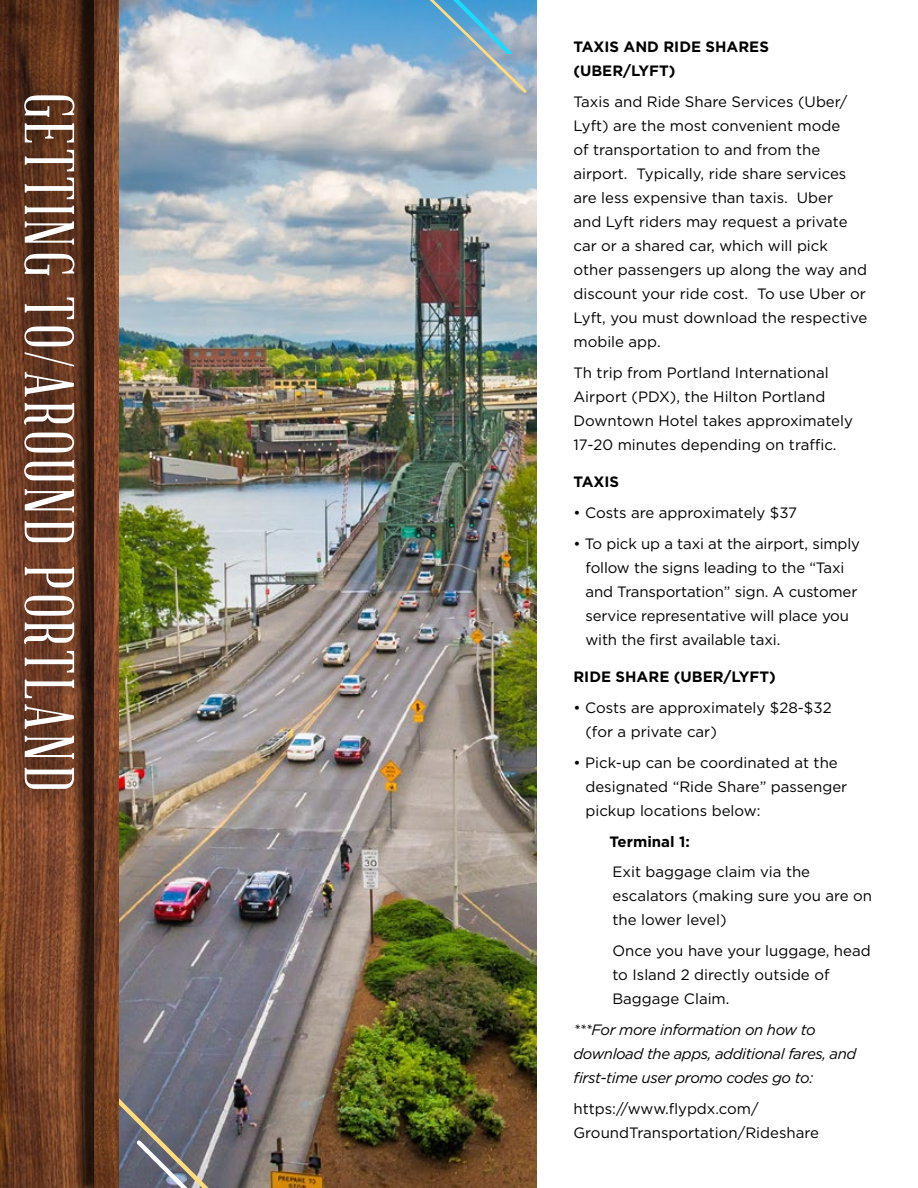
<style>
.page{position:relative;width:918px;height:1188px;background:#fff}
.page>*{position:absolute;margin:0;border:0;box-sizing:border-box;transform-origin:0 0}
.t1{font:69px "Abraham Lincoln";letter-spacing:.06em;color:#fff}
.t2{font:15px/24px "Gotham";color:#000}
.t3{font:italic 15px/24px "Gotham";letter-spacing:-.03em;color:#000}
.t4{font:700 15px/24px "Gotham";color:#000}
</style>
<div class="page">
<img style="left:114px;top:0;width:422px;height:1188px">
<img style="left:114px;top:851px;width:170px;height:337px">
<img style="left:137px;top:1140px;width:306px;height:48px">
<img style="left:0;top:0;width:72px;height:1188px">
<div style="left:72px;top:0;width:42px;height:1188px;background:#000;opacity:.75"></div>
<div style="left:3px;top:74px;width:92px;height:737px;background:#000;opacity:.97"></div>
<svg style="left:262px;top:0;width:265px;height:93px"></svg>
<h1 class="t1" style="left:85px;top:93px;width:700px;rotate:90deg">GETTING TO/AROUND PORTLAND</h1>
<p class="t4" style="left:573px;top:35px;width:197px">TAXIS AND RIDE SHARES (UBER/LYFT)</p>
<p class="t2" style="left:573px;top:90px;width:295px">Taxis and Ride Share Services (Uber/ Lyft) are the most convenient mode<br>of transportation to and from the airport. Typically, ride share services are less expensive than taxis. Uber<br>and Lyft riders may request a private car or a shared car, which will pick other passengers up along the way and discount your ride cost. To use Uber or Lyft, you must download the respective mobile app.</p>
<p class="t2" style="left:573px;top:360px;width:281px">Th trip from Portland International Airport (PDX), the Hilton Portland Downtown Hotel takes approximately 17-20 minutes depending on traffic.</p>
<p class="t4" style="left:573px;top:470px;width:47px">TAXIS</p>
<p class="t2" style="left:573px;top:501px;width:225px">• Costs are approximately $37</p>
<p class="t2" style="left:585px;top:531px;width:276px;text-indent:-12px">• To pick up a taxi at the airport, simply follow the signs leading to the “Taxi and Transportation” sign. A customer service representative will place you with the first available taxi.</p>
<p class="t4" style="left:573px;top:665px;width:204px">RIDE SHARE (UBER/LYFT)</p>
<p class="t2" style="left:585px;top:696px;width:248px;text-indent:-12px">• Costs are approximately $28-$32 (for a private car)</p>
<p class="t2" style="left:585px;top:750px;width:263px;text-indent:-12px">• Pick-up can be coordinated at the designated “Ride Share” passenger pickup locations below:</p>
<p class="t4" style="left:609px;top:829px;width:82px">Terminal 1:</p>
<p class="t2" style="left:612px;top:860px;width:261px">Exit baggage claim via the escalators (making sure you are on the lower level)</p>
<p class="t2" style="left:612px;top:939px;width:260px">Once you have your luggage, head to Island 2 directly outside of<br>Baggage Claim.</p>
<p class="t3" style="left:573px;top:1017px;width:285px">***For more information on how to download the apps, additional fares, and first-time user promo codes go to:</p>
<p class="t2" style="left:573px;top:1096px;width:247px">https://www.flypdx.com/<br>GroundTransportation/Rideshare</p>
</div>
